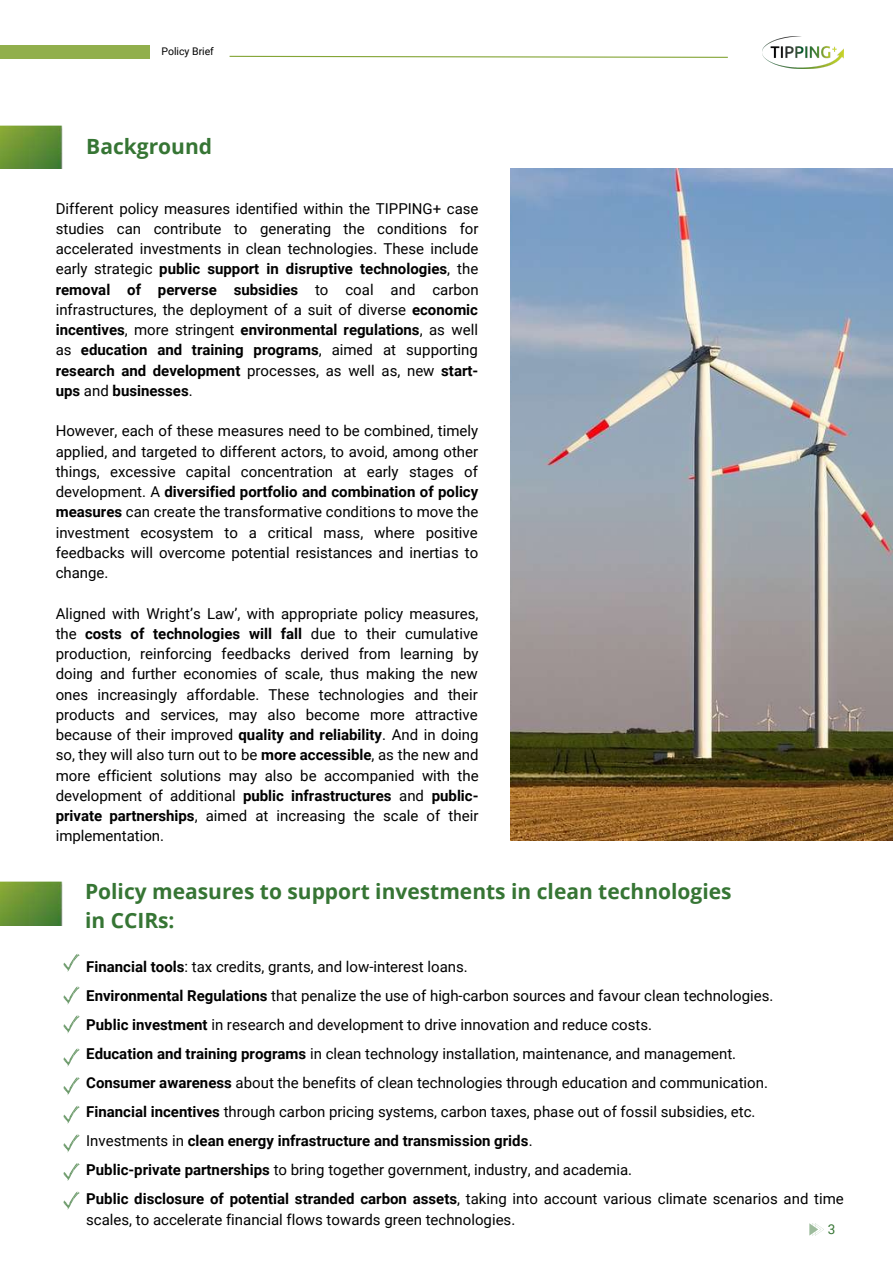
<style>
.page{position:relative;width:893px;height:1264px;background:#fff}
.page>*{position:absolute;margin:0;border:0;box-sizing:border-box;transform-origin:0 0}
.t1{font:700 21px/29.2px "Open Sans";color:#367534}
.t2{font:15px/20.2px "Roboto";color:#000;text-align:justify}
.t3{font:13.5px "Roboto";color:#367534}
.t4{font:10.5px "Roboto";color:#000}
.s1{font-weight:700}
</style>
<div class="page">
<div style="left:0;top:45px;width:149px;height:14px;background:#91af4c"></div>
<img style="left:762px;top:37px;width:81px;height:31px">
<svg style="left:229px;top:55px;width:499px;height:3px"></svg>
<img style="left:511px;top:169px;width:381px;height:671px">
<svg style="left:809px;top:1223px;width:14px;height:12px"></svg>
<svg style="left:63px;top:953px;width:17px;height:18px"></svg>
<svg style="left:63px;top:986px;width:17px;height:18px"></svg>
<svg style="left:63px;top:1015px;width:17px;height:18px"></svg>
<svg style="left:63px;top:1048px;width:17px;height:18px"></svg>
<svg style="left:63px;top:1077px;width:17px;height:18px"></svg>
<svg style="left:63px;top:1105px;width:17px;height:18px"></svg>
<svg style="left:63px;top:1134px;width:17px;height:18px"></svg>
<svg style="left:63px;top:1163px;width:17px;height:17px"></svg>
<svg style="left:63px;top:1191px;width:17px;height:18px"></svg>
<img style="left:0;top:125px;width:63px;height:44px">
<img style="left:0;top:881px;width:63px;height:44px">
<p class="t4" style="left:161px;top:45px;width:54px">Policy Brief</p>
<h1 class="t1" style="left:86px;top:131px;width:127px">Background</h1>
<p class="t2" style="left:56px;top:198px;width:424px">Different policy measures identified within the TIPPING+ case studies can contribute to generating the conditions for accelerated investments in clean technologies. These include early strategic <span class="s1">public support in disruptive technologies</span>, the <span class="s1">removal of perverse subsidies</span> to coal and carbon infrastructures, the deployment of a suit of diverse <span class="s1">economic incentives</span>, more stringent <span class="s1">environmental regulations</span>, as well as <span class="s1">education and training programs</span>, aimed at supporting <span class="s1">research and development</span> processes, as well as, new <span class="s1">start&shy;ups</span> and <span class="s1">businesses</span>.</p>
<p class="t2" style="left:56px;top:421px;width:424px">However, each of these measures need to be combined, timely applied, and targeted to different actors, to avoid, among other things, excessive capital concentration at early stages of development. A <span class="s1">diversified portfolio and combination of policy measures</span> can create the transformative conditions to move the investment ecosystem to a critical mass, where positive feedbacks will overcome potential resistances and inertias to change.</p>
<p class="t2" style="left:56px;top:603px;width:424px">Aligned with Wright’s Law’, with appropriate policy measures, the <span class="s1">costs of technologies will fall</span> due to their cumulative production, reinforcing feedbacks derived from learning by doing and further economies of scale, thus making the new ones increasingly affordable. These technologies and their products and services, may also become more attractive because of their improved <span class="s1">quality and reliability</span>. And in doing so, they will also turn out to be <span class="s1">more accessible</span>, as the new and more efficient solutions may also be accompanied with the development of additional <span class="s1">public infrastructures</span> and <span class="s1">public&shy;private partnerships</span>, aimed at increasing the scale of their implementation.</p>
<h1 class="t1" style="left:85px;top:875px;width:648px">Policy measures to support investments in clean technologies in CCIRs:</h1>
<p class="t2" style="left:86px;top:952px;width:759px;line-height:29px;text-align:left"><span class="s1">Financial tools</span>: tax credits, grants, and low-interest loans.<br><span class="s1">Environmental Regulations</span> that penalize the use of high-carbon sources and favour clean technologies.<br><span class="s1">Public investment</span> in research and development to drive innovation and reduce costs.<br><span class="s1">Education and training programs</span> in clean technology installation, maintenance, and management.<br><span class="s1">Consumer awareness</span> about the benefits of clean technologies through education and communication.<br><span class="s1">Financial incentives</span> through carbon pricing systems, carbon taxes, phase out of fossil subsidies, etc.<br>Investments in <span class="s1">clean energy infrastructure and transmission grids</span>.<br><span class="s1">Public-private partnerships</span> to bring together government, industry, and academia.<br><span class="s1">Public disclosure of potential stranded carbon assets</span>, taking into account various climate scenarios and time</p>
<p class="t2" style="left:86px;top:1209px;width:430px">scales, to accelerate financial flows towards green technologies.</p>
<p class="t3" style="left:827px;top:1221px;width:9px">3</p>
</div>
